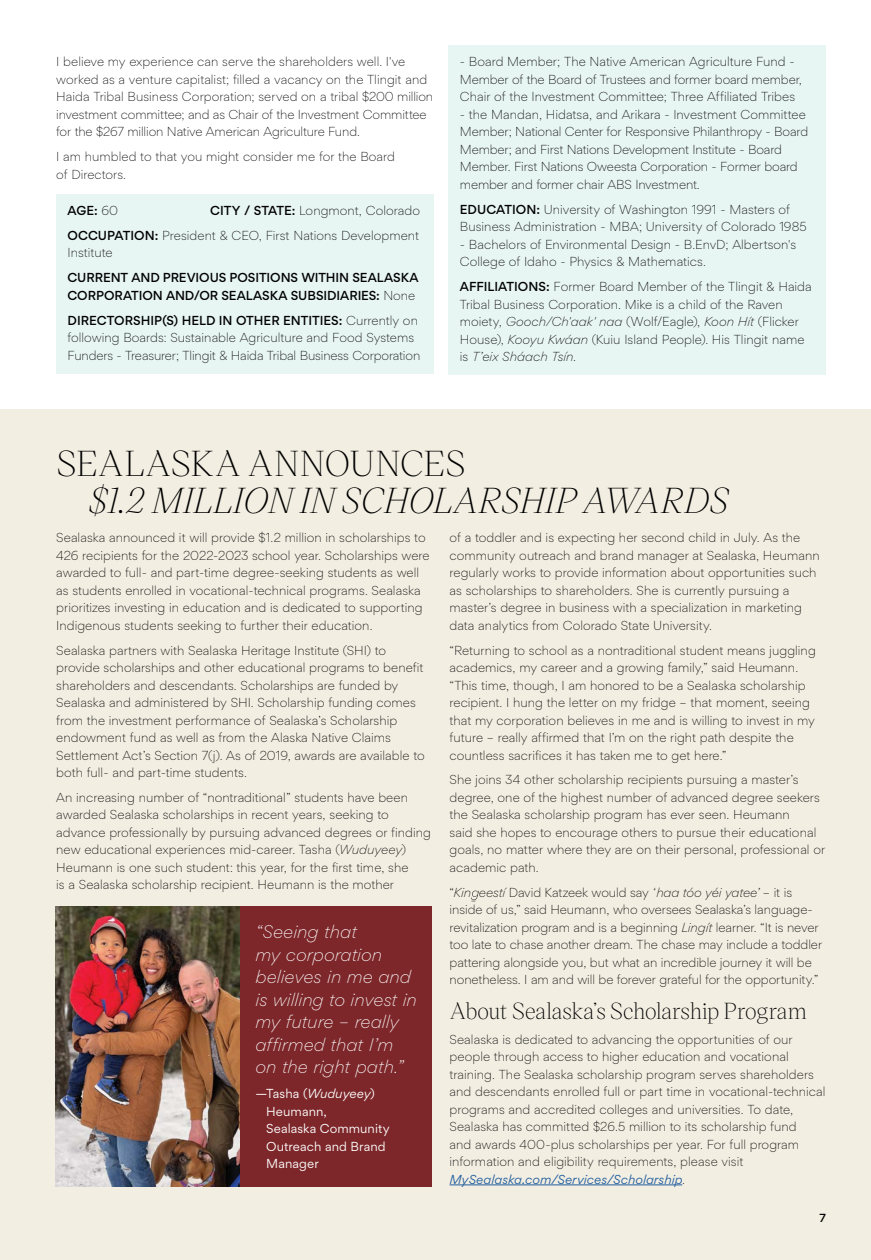
<style>
.page{position:relative;width:871px;height:1260px;background:#fff}
.page>*{position:absolute;margin:0;border:0;box-sizing:border-box;transform-origin:0 0}
.t1{font:italic 300 35px/37.5px "Victor Serif";letter-spacing:-.015em;color:#000}
.t2{font:300 22.5px "Victor Serif";letter-spacing:-.01em;color:#000}
.t3{font:italic 300 17.5px/22.5px "Gordita";letter-spacing:.005em;color:#fff}
.t4{font:300 12.5px/17.5px "Gordita";letter-spacing:.005em;color:#000}
.t5{font:500 12.5px/17.5px "Gordita";letter-spacing:-.005em;color:#000}
.t6{font:12.5px/17.5px "Gordita";letter-spacing:.005em;color:#fff}
.t7{font:500 11.25px "Gordita";color:#000}
.s1{font-weight:300}
.s2{font-weight:500}
.s3{font-style:italic}
.s4{font-style:normal}
.s5{font-weight:400;font-style:italic;color:#215e9e}
</style>
<div class="page">
<div style="left:0;top:409px;width:871px;height:851px;background:#f2eee2"></div>
<hr style="left:449px;top:1185px;width:233px;height:1px;background:#215e9e">
<svg style="left:471px;top:891px;width:8px;height:10px"></svg>
<div style="left:56px;top:194px;width:377px;height:36px;background:#e7f5f3"></div>
<div style="left:56px;top:219px;width:377px;height:53px;background:#e7f5f3"></div>
<div style="left:56px;top:261px;width:377px;height:53px;background:#e7f5f3"></div>
<div style="left:56px;top:303px;width:377px;height:71px;background:#e7f5f3"></div>
<div style="left:448px;top:45px;width:378px;height:158px;background:#e7f5f3"></div>
<div style="left:448px;top:192px;width:378px;height:89px;background:#e7f5f3"></div>
<div style="left:448px;top:270px;width:378px;height:104px;background:#e7f5f3"></div>
<img style="left:56px;top:906px;width:185px;height:281px">
<div style="left:241px;top:906px;width:191px;height:281px;background:#7d272a"></div>
<p class="t4" style="left:56px;top:53px;width:378px">I believe my experience can serve the shareholders well. I've worked as a venture capitalist; filled a vacancy on the Tlingit and Haida Tribal Business Corporation; served on a tribal $200 million investment committee; and as Chair of the Investment Committee for the $267 million Native American Agriculture Fund.</p>
<p class="t4" style="left:56px;top:148px;width:340px">I am humbled to that you might consider me for the Board of Directors.</p>
<p class="t5" style="left:68px;top:202px;width:52px">AGE: <span class="s1">60</span></p>
<p class="t4" style="left:210px;top:201px;width:211px"><span class="s2">CITY / STATE:</span> Longmont, Colorado</p>
<p class="t4" style="left:68px;top:226px;width:353px"><span class="s2">OCCUPATION:</span> President &amp; CEO, First Nations Development<br>Institute</p>
<p class="t5" style="left:68px;top:269px;width:353px">CURRENT AND PREVIOUS POSITIONS WITHIN SEALASKA<br>CORPORATION AND/OR SEALASKA SUBSIDIARIES: <span class="s1">None</span></p>
<p class="t4" style="left:68px;top:311px;width:354px"><span class="s2">DIRECTORSHIP(S) HELD IN OTHER ENTITIES:</span> Currently on following Boards: Sustainable Agriculture and Food Systems<br>Funders - Treasurer; Tlingit &amp; Haida Tribal Business Corporation</p>
<p class="t4" style="left:460px;top:53px;width:344px">- Board Member; The Native American Agriculture Fund -<br>Member of the Board of Trustees and former board member,<br>Chair of the Investment Committee; Three Affiliated Tribes</p>
<p class="t4" style="left:460px;top:105px;width:350px">- the Mandan, Hidatsa, and Arikara - Investment Committee Member; National Center for Responsive Philanthropy - Board Member; and First Nations Development Institute - Board Member. First Nations Oweesta Corporation - Former board member and former chair ABS Investment.</p>
<p class="t4" style="left:460px;top:200px;width:348px"><span class="s2">EDUCATION:</span> University of Washington 1991 - Masters of<br>Business Administration - MBA; University of Colorado 1985</p>
<p class="t4" style="left:460px;top:235px;width:338px">- Bachelors of Environmental Design - B.EnvD; Albertson's<br>College of Idaho - Physics &amp; Mathematics.</p>
<p class="t4" style="left:460px;top:278px;width:353px"><span class="s2">AFFILIATIONS:</span> Former Board Member of the Tlingit &amp; Haida Tribal Business Corporation. Mike is a child of the Raven moiety, <span class="s3">Gooch/Ch'aak' naa</span> (Wolf/Eagle), <span class="s3">Koon Hít</span> (Flicker House), <span class="s3">Kooyu Kwáan</span> (Kuiu Island People). His Tlingit name is <span class="s3">T’eix Sháach Tsín</span>.</p>
<p class="t1" style="left:89px;top:443px;width:641px;text-indent:-32px"><span class="s4">SEALASKA ANNOUNCES<br></span>$1.2 MILLION IN SCHOLARSHIP AWARDS</p>
<p class="t4" style="left:56px;top:528px;width:375px">Sealaska announced it will provide $1.2 million in scholarships to 426 recipients for the 2022-2023 school year. Scholarships were awarded to full- and part-time degree-seeking students as well as students enrolled in vocational-technical programs. Sealaska prioritizes investing in education and is dedicated to supporting Indigenous students seeking to further their education.</p>
<p class="t4" style="left:56px;top:641px;width:370px">Sealaska partners with Sealaska Heritage Institute (SHI) to provide scholarships and other educational programs to benefit shareholders and descendants. Scholarships are funded by Sealaska and administered by SHI. Scholarship funding comes from the investment performance of Sealaska’s Scholarship endowment fund as well as from the Alaska Native Claims Settlement Act’s Section 7(j). As of 2019, awards are available to both full- and part-time students.</p>
<p class="t4" style="left:56px;top:788px;width:376px">An increasing number of “nontraditional” students have been awarded Sealaska scholarships in recent years, seeking to advance professionally by pursuing advanced degrees or finding new educational experiences mid-career. Tasha (<span class="s3">Wuduyeey</span>)<br>Heumann is one such student: this year, for the first time, she<br>is a Sealaska scholarship recipient. Heumann is the mother</p>
<p class="t4" style="left:449px;top:528px;width:372px">of a toddler and is expecting her second child in July. As the community outreach and brand manager at Sealaska, Heumann regularly works to provide information about opportunities such as scholarships to shareholders. She is currently pursuing a master’s degree in business with a specialization in marketing data analytics from Colorado State University.</p>
<p class="t4" style="left:449px;top:641px;width:368px">“Returning to school as a nontraditional student means juggling academics, my career and a growing family,” said Heumann. “This time, though, I am honored to be a Sealaska scholarship recipient. I hung the letter on my fridge – that moment, seeing that my corporation believes in me and is willing to invest in my future – really affirmed that I’m on the right path despite the countless sacrifices it has taken me to get here.”</p>
<p class="t4" style="left:449px;top:771px;width:377px">She joins 34 other scholarship recipients pursuing a master’s degree, one of the highest number of advanced degree seekers the Sealaska scholarship program has ever seen. Heumann<br>said she hopes to encourage others to pursue their educational goals, no matter where they are on their personal, professional or academic path.</p>
<p class="t4" style="left:449px;top:883px;width:374px">“<span class="s3">Kin eestí</span> David Katzeek would say <span class="s3">‘haa tóo yéi yatee’</span> – it is inside of us,” said Heumann, who oversees Sealaska’s language&shy;revitalization program and is a beginning <span class="s3">Lingít</span> learner. “It is never too late to chase another dream. The chase may include a toddler pattering alongside you, but what an incredible journey it will be nonetheless. I am and will be forever grateful for the opportunity.”</p>
<p class="t2" style="left:449px;top:995px;width:359px">About Sealaska’s Scholarship Program</p>
<p class="t4" style="left:449px;top:1030px;width:377px">Sealaska is dedicated to advancing the opportunities of our people through access to higher education and vocational training. The Sealaska scholarship program serves shareholders and descendants enrolled full or part time in vocational-technical programs and accredited colleges and universities. To date, Sealaska has committed $26.5 million to its scholarship fund<br>and awards 400-plus scholarships per year. For full program information and eligibility requirements, please visit <span class="s5">MySealaska.com/Services/Scholarship</span>.</p>
<p class="t3" style="left:255px;top:920px;width:163px">“Seeing that<br>my corporation believes in me and is willing to invest in my future – really affirmed that I’m on the right path.”</p>
<p class="t6" style="left:266px;top:1085px;width:125px;text-indent:-11px">—Tasha (<span class="s3">Wuduyeey</span>)<br>Heumann,<br>Sealaska Community<br>Outreach and Brand<br>Manager</p>
<p class="t7" style="left:819px;top:1211px;width:8px">7</p>
</div>
